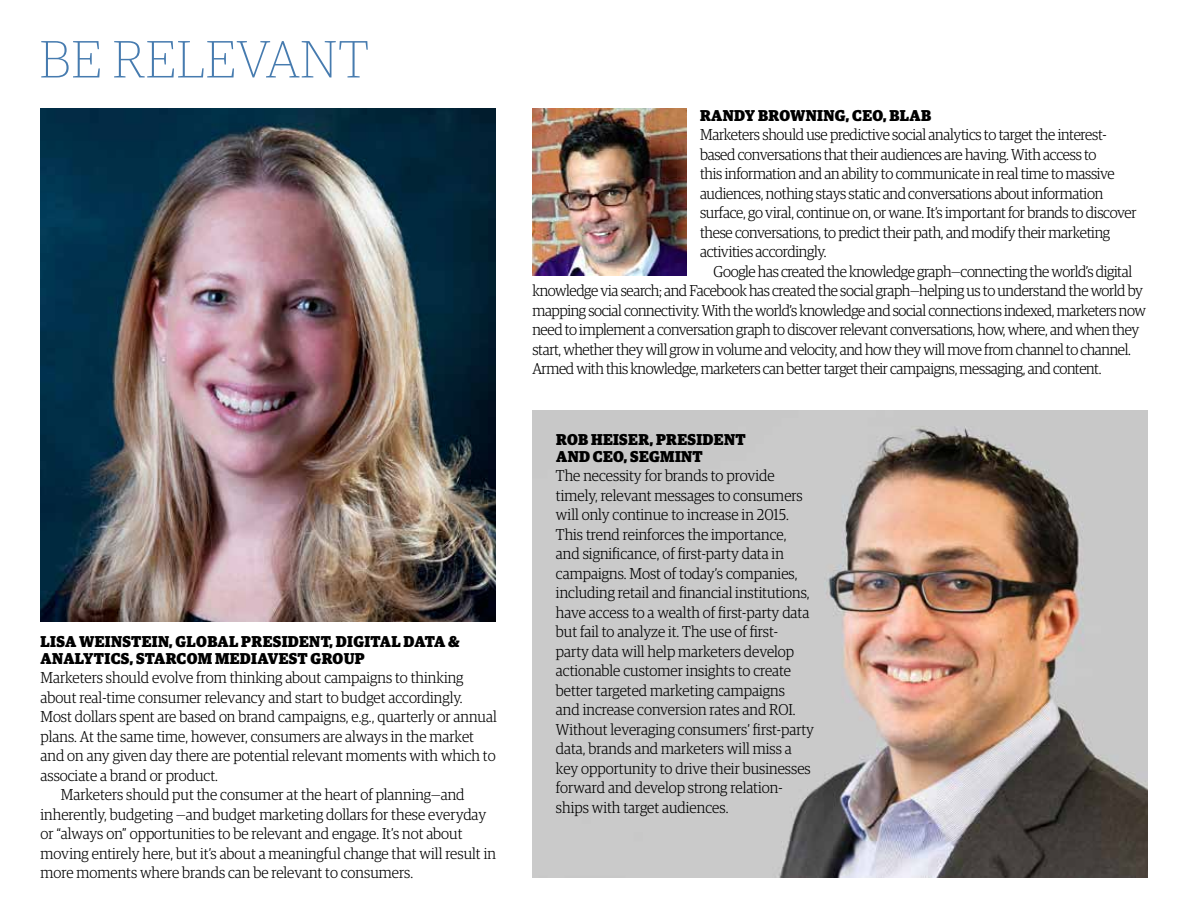
<style>
.page{position:relative;width:1188px;height:918px;background:#fff}
.page>*{position:absolute;margin:0;border:0;box-sizing:border-box;transform-origin:0 0}
.t1{font:100 52.5px "Guardian Egyp";letter-spacing:.02em;color:#467baf}
.t2{font:300 15.75px/19.5px "Guardian Egyp";letter-spacing:-.01em;color:#000;scale:.95 1}
.t3{font:900 15.75px/16.5px "Guardian Egyp";letter-spacing:.02em;color:#000;scale:.95 1}
</style>
<div class="page">
<img style="left:40px;top:108px;width:456px;height:513px">
<img style="left:532px;top:411px;width:616px;height:467px">
<img style="left:532px;top:108px;width:155px;height:168px">
<h1 class="t1" style="left:40px;top:26px;width:331px">BE RELEVANT</h1>
<p class="t3" style="left:41px;top:632px;width:443px">LISA WEINSTEIN, GLOBAL PRESIDENT, DIGITAL DATA &amp;<br>ANALYTICS, STARCOM MEDIAVEST GROUP</p>
<p class="t2" style="left:40px;top:667px;width:447px">Marketers should evolve from thinking about campaigns to thinking</p>
<p class="t2" style="left:40px;top:686px;width:446px">about real-time consumer relevancy and start to budget accordingly.</p>
<p class="t2" style="left:40px;top:706px;width:482px">Most dollars spent are based on brand campaigns, e.g., quarterly or annual</p>
<p class="t2" style="left:40px;top:725px;width:458px">plans. At the same time, however, consumers are always in the market</p>
<p class="t2" style="left:40px;top:745px;width:481px">and on any given day there are potential relevant moments with which to</p>
<p class="t2" style="left:40px;top:764px;width:188px">associate a brand or product.</p>
<p class="t2" style="left:61px;top:784px;width:427px">Marketers should put the consumer at the heart of planning—and</p>
<p class="t2" style="left:40px;top:803px;width:471px">inherently, budgeting —and budget marketing dollars for these everyday</p>
<p class="t2" style="left:40px;top:823px;width:446px">or “always on” opportunities to be relevant and engage. It’s not about</p>
<p class="t2" style="left:40px;top:842px;width:481px">moving entirely here, but it’s about a meaningful change that will result in</p>
<p class="t2" style="left:40px;top:862px;width:394px">more moments where brands can be relevant to consumers.</p>
<p class="t3" style="left:700px;top:105px;width:245px">RANDY BROWNING, CEO, BLAB</p>
<p class="t2" style="left:700px;top:124px;width:461px">Marketers should use predictive social analytics to target the interest&shy;based conversations that their audiences are having. With access to<br>this information and an ability to communicate in real time to massive audiences, nothing stays static and conversations about information surface, go viral, continue on, or wane. It’s important for brands to discover these conversations, to predict their path, and modify their marketing activities accordingly.</p>
<p class="t2" style="left:532px;top:261px;width:647px;text-indent:181px">Google has created the knowledge graph—connecting the world’s digital knowledge via search; and Facebook has created the social graph—helping us to understand the world by mapping social connectivity. With the world’s knowledge and social connections indexed, marketers now need to implement a conversation graph to discover relevant conversations, how, where, and when they start, whether they will grow in volume and velocity, and how they will move from channel to channel.<br>Armed with this knowledge, marketers can better target their campaigns, messaging, and content.</p>
<p class="t3" style="left:556px;top:430px;width:201px">ROB HEISER, PRESIDENT<br>AND CEO, SEGMINT</p>
<p class="t2" style="left:556px;top:465px;width:273px">The necessity for brands to provide timely, relevant messages to consumers will only continue to increase in 2015.<br>This trend reinforces the importance, and significance, of first-party data in campaigns. Most of today’s companies, including retail and financial institutions, have access to a wealth of first-party data but fail to analyze it. The use of first&shy;party data will help marketers develop actionable customer insights to create better targeted marketing campaigns<br>and increase conversion rates and ROI.<br>Without leveraging consumers’ first-party data, brands and marketers will miss a key opportunity to drive their businesses forward and develop strong relation&shy;ships with target audiences.</p>
</div>
